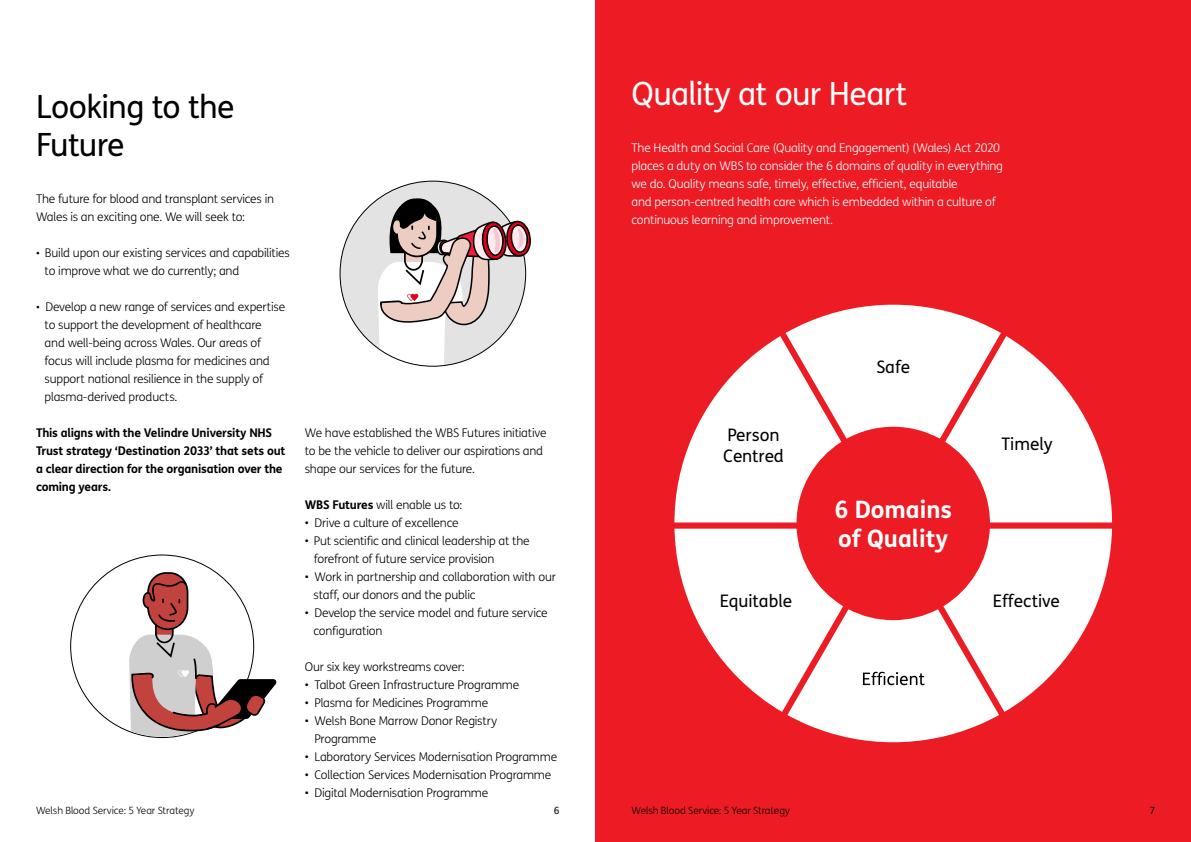
<style>
.page{position:relative;width:1191px;height:842px;background:#fff}
.page>*{position:absolute;margin:0;border:0;box-sizing:border-box;transform-origin:0 0}
.t1{font:32px/38.4px "FS Me";letter-spacing:-.025em;color:#000}
.t2{font:32px "FS Me";letter-spacing:-.02em;color:#fff}
.t3{font:700 24px/28.8px "FS Me";color:#fff}
.t4{font:17.3px/20.7px "FS Me";color:#000}
.t5{font:300 12px/18px "FS Me";letter-spacing:-.02em;color:#000}
.t6{font:300 12px/18px "FS Me";letter-spacing:-.02em;color:#fff}
.t7{font:700 12px/18px "FS Me";letter-spacing:-.015em;color:#000}
.t8{font:300 10px "FS Me";letter-spacing:-.005em;color:#020203}
.t9{font:10px "FS Me";color:#020203}
.s1{font-size:11px}
.s2{font-weight:700}
</style>
<div class="page">
<div style="left:595px;top:0;width:596px;height:842px;background:#ed1c24"></div>
<svg style="left:339px;top:180px;width:192px;height:187px"></svg>
<svg style="left:674px;top:305px;width:438px;height:437px;fill:#fff"></svg>
<svg style="left:863px;top:672px;width:61px;height:13px"></svg>
<svg style="left:70px;top:554px;width:207px;height:184px"></svg>
<h1 class="t1" style="left:36px;top:87px;width:200px">Looking to the<br>Future</h1>
<p class="t5" style="left:36px;top:190px;width:240px">The future for blood and transplant services in<br>Wales is an exciting one. We will seek to:</p>
<p class="t5" style="left:45px;top:244px;width:247px;text-indent:-9px"><span class="s1">•</span> Build upon our existing services and capabilities to improve what we do currently; and</p>
<p class="t5" style="left:45px;top:298px;width:242px;text-indent:-9px"><span class="s1">•</span> Develop a new range of services and expertise to support the development of healthcare<br>and well-being across Wales. Our areas of focus will include plasma for medicines and support national resilience in the supply of plasma-derived products.</p>
<p class="t7" style="left:36px;top:423px;width:251px">This aligns with the Velindre University NHS Trust strategy ‘Destination 2033’ that sets out a clear direction for the organisation over the coming years.</p>
<p class="t5" style="left:305px;top:423px;width:243px">We have established the WBS Futures initiative to be the vehicle to deliver our aspirations and shape our services for the future.</p>
<p class="t5" style="left:305px;top:495px;width:159px"><span class="s2">WBS Futures</span> will enable us to:</p>
<p class="t5" style="left:305px;top:513px;width:155px">• Drive a culture of excellence</p>
<p class="t5" style="left:314px;top:531px;width:217px;text-indent:-9px">• Put scientific and clinical leadership at the forefront of future service provision</p>
<p class="t5" style="left:313px;top:567px;width:244px;text-indent:-9px">• Work in partnership and collaboration with our staff, our donors and the public</p>
<p class="t5" style="left:313px;top:603px;width:236px;text-indent:-9px">• Develop the service model and future service configuration</p>
<p class="t5" style="left:305px;top:657px;width:161px">Our six key workstreams cover:</p>
<p class="t5" style="left:305px;top:675px;width:216px">• Talbot Green Infrastructure Programme</p>
<p class="t5" style="left:305px;top:693px;width:185px">• Plasma for Medicines Programme</p>
<p class="t5" style="left:314px;top:711px;width:184px;text-indent:-10px">• Welsh Bone Marrow Donor Registry<br>Programme</p>
<p class="t5" style="left:305px;top:747px;width:254px">• Laboratory Services Modernisation Programme</p>
<p class="t5" style="left:305px;top:765px;width:248px">• Collection Services Modernisation Programme</p>
<p class="t5" style="left:305px;top:783px;width:185px">• Digital Modernisation Programme</p>
<h1 class="t2" style="left:631px;top:71px;width:277px">Quality at our Heart</h1>
<p class="t6" style="left:631px;top:138px;width:373px">The Health and Social Care (Quality and Engagement) (Wales) Act 2020 places a duty on WBS to consider the 6 domains of quality in everything we do. Quality means safe, timely, effective, efficient, equitable<br>and person-centred health care which is embedded within a culture of continuous learning and improvement.</p>
<h3 class="t4" style="left:723px;top:424px;width:62px">Person<br>Centred</h3>
<h3 class="t4" style="left:876px;top:356px;width:35px">Safe</h3>
<h2 class="t3" style="left:834px;top:494px;width:119px">6 Domains of Quality</h2>
<h3 class="t4" style="left:1001px;top:434px;width:53px">Timely</h3>
<h3 class="t4" style="left:720px;top:590px;width:74px">Equitable</h3>
<h3 class="t4" style="left:992px;top:590px;width:69px">Effective</h3>
<p class="t8" style="left:36px;top:803px;width:160px">Welsh Blood Service: 5 Year Strategy</p>
<p class="t9" style="left:554px;top:803px;width:7px">6</p>
<p class="t8" style="left:631px;top:803px;width:160px">Welsh Blood Service: 5 Year Strategy</p>
<p class="t9" style="left:1149px;top:803px;width:7px">7</p>
</div>
